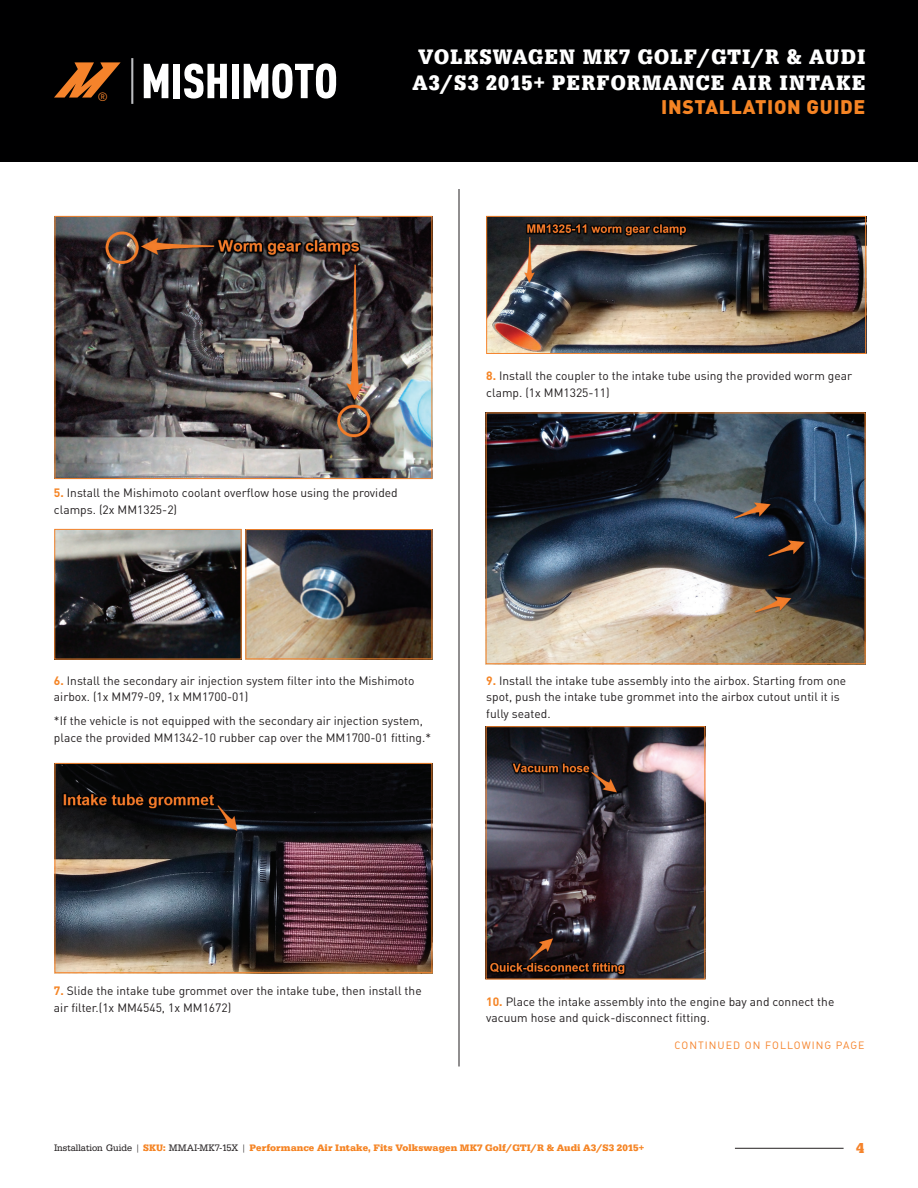
<style>
.page{position:relative;width:918px;height:1188px;background:#fff}
.page>*{position:absolute;margin:0;border:0;box-sizing:border-box;transform-origin:0 0}
.t1{font:21.75px/26.1px "URW Egyptienne T Bold Extr Narr";letter-spacing:.05em;color:#fff}
.t2{font:900 19.5px "DIN";letter-spacing:.035em;color:#f58424}
.t3{font:15px "URW Egyptienne TOT Bol Nar";color:#f5832b}
.t4{font:12px/16.5px "DIN";color:#231f20}
.t5{font:12px "DIN";color:#f5832b}
.t6{font:10.5px "DIN Regular Alternate";letter-spacing:.1em;color:#f5832b}
.t7{font:700 9.75px "URW Egyptienne T";letter-spacing:.01em;color:#f58424}
.s1{font-weight:700;color:#f58424}
.s2{font-family:"URW Egyptienne TOT Reg Nar";font-weight:400;color:#231f20}
.s3{font-family:"URW Egyptienne TOT Bol Nar";font-weight:400}
</style>
<div class="page">
<div style="left:0;top:0;width:918px;height:162px;background:#000001"></div>
<svg style="left:144px;top:64px;width:24px;height:34px"></svg>
<div style="left:173px;top:64px;width:7px;height:34px;background:#fff"></div>
<svg style="left:184px;top:64px;width:43px;height:35px"></svg>
<div style="left:232px;top:64px;width:7px;height:34px;background:#fff"></div>
<svg style="left:244px;top:63px;width:92px;height:36px"></svg>
<svg style="left:54px;top:62px;width:67px;height:36px"></svg>
<hr style="left:131px;top:58px;width:2px;height:46px;background:#bcbdc0">
<hr style="left:459px;top:189px;width:1px;height:877px;background:#231f20">
<hr style="left:735px;top:1148px;width:109px;height:1px;background:#231f20">
<img style="left:57px;top:218px;width:373px;height:259px">
<div style="left:55px;top:216px;width:377px;height:263px;border:1px solid #f5832b"></div>
<img style="left:488px;top:413px;width:378px;height:251px">
<div style="left:486px;top:413px;width:379px;height:251px;border:1px solid #f5832b"></div>
<img style="left:488px;top:728px;width:215px;height:249px">
<div style="left:486px;top:726px;width:219px;height:253px;border:1px solid #f5832b"></div>
<img style="left:57px;top:765px;width:373px;height:206px">
<div style="left:55px;top:763px;width:377px;height:210px;border:1px solid #f5832b"></div>
<img style="left:488px;top:218px;width:376px;height:134px">
<div style="left:486px;top:216px;width:380px;height:138px;border:1px solid #f5832b"></div>
<img style="left:57px;top:531px;width:182px;height:126px">
<img style="left:247px;top:531px;width:183px;height:126px">
<div style="left:245px;top:529px;width:187px;height:130px;border:1px solid #f5832b"></div>
<p class="t5" style="left:98px;top:89px;width:12px">®</p>
<h1 class="t1" style="left:413px;top:44px;width:454px">VOLKSWAGEN MK7 GOLF/GTI/R &amp; AUDI<br>A3/S3 2015+ PERFORMANCE AIR INTAKE</h1>
<h2 class="t2" style="left:661px;top:94px;width:206px">INSTALLATION GUIDE</h2>
<p class="t4" style="left:54px;top:484px;width:345px"><span class="s1">5.</span> Install the Mishimoto coolant overflow hose using the provided clamps. (2x MM1325-2)</p>
<p class="t4" style="left:486px;top:367px;width:367px"><span class="s1">8.</span> Install the coupler to the intake tube using the provided worm gear clamp. (1x MM1325-11)</p>
<p class="t4" style="left:54px;top:672px;width:362px"><span class="s1">6.</span> Install the secondary air injection system filter into the Mishimoto airbox. (1x MM79-09, 1x MM1700-01)</p>
<p class="t4" style="left:54px;top:712px;width:379px">*If the vehicle is not equipped with the secondary air injection system, place the provided MM1342-10 rubber cap over the MM1700-01 fitting.*</p>
<p class="t4" style="left:486px;top:672px;width:361px"><span class="s1">9.</span> Install the intake tube assembly into the airbox. Starting from one spot, push the intake tube grommet into the airbox cutout until it is fully seated.</p>
<p class="t4" style="left:54px;top:982px;width:369px"><span class="s1">7.</span> Slide the intake tube grommet over the intake tube, then install the air filter.(1x MM4545, 1x MM1672)</p>
<p class="t4" style="left:486px;top:993px;width:350px"><span class="s1">10.</span> Place the intake assembly into the engine bay and connect the vacuum hose and quick-disconnect fitting.</p>
<p class="t6" style="left:675px;top:1038px;width:191px">CONTINUED ON FOLLOWING PAGE</p>
<p class="t7" style="left:54px;top:1142px;width:592px"><span class="s2">Installation Guide |</span> <span class="s3">SKU:</span> <span class="s2">MMAI-MK7-15X |</span> Performance Air Intake, Fits Volkswagen MK7 Golf/GTI/R &amp; Audi A3/S3 2015+</p>
<p class="t3" style="left:856px;top:1139px;width:9px">4</p>
</div>
